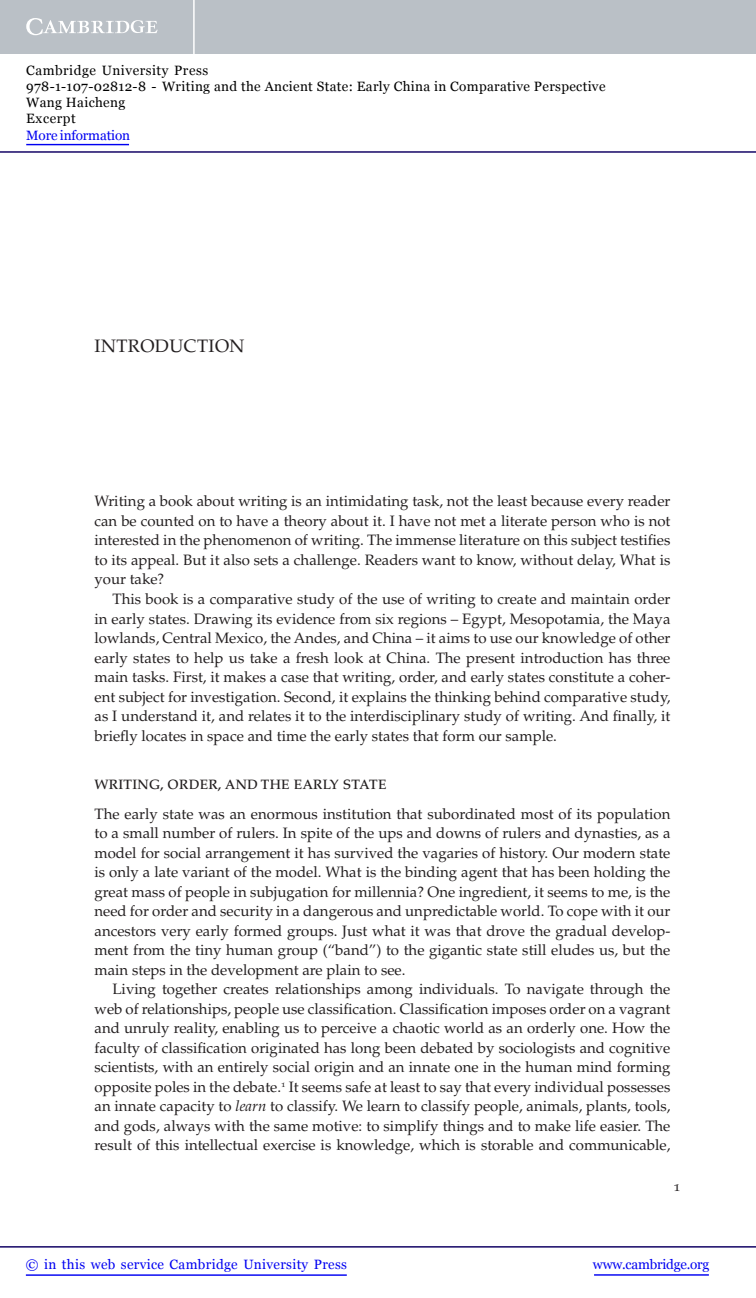
<style>
.page{position:relative;width:756px;height:1298px;background:#fff}
.page>*{position:absolute;margin:0;border:0;box-sizing:border-box;transform-origin:0 0}
.t1{font:18px "Palatino LT Std";letter-spacing:.025em;color:#231f20}
.t2{font:15px/19.5px "Palatino LT Std";color:#231f20;text-align:justify}
.t3{font:14.25px "Palatino LT Std";color:#231f20}
.t4{font:13.5px/16.2px "Georgia";letter-spacing:.025em;color:#000}
.t5{font:13.5px "Georgia";letter-spacing:.025em;color:#0000f1}
.t6{font:500 13.5px "Palatino LT Std";letter-spacing:.025em;color:#231f20}
.t7{font:13.5px "Georgia";letter-spacing:-.015em;color:#0000f1}
.t8{font:13.5px "Georgia";letter-spacing:-.01em;color:#0000f1}
.s1{font-style:italic}
</style>
<div class="page">
<div style="left:0;top:0;width:756px;height:54px;background:#bac0c6"></div>
<svg style="left:26px;top:18px;width:132px;height:17px"></svg>
<hr style="left:193px;top:0;width:2px;height:54px;background:#fff">
<hr style="left:0;top:151px;width:756px;height:2px;background:#150666">
<hr style="left:594px;top:1274px;width:115px;height:1px;background:#0000f1">
<hr style="left:0;top:1246px;width:756px;height:1px;background:#150666">
<hr style="left:26px;top:1274px;width:321px;height:1px;background:#0000f1">
<hr style="left:26px;top:144px;width:103px;height:1px;background:#0000f1">
<p class="t4" style="left:26px;top:62px;width:581px">Cambridge University Press<br>978-1-107-02812-8 - Writing and the Ancient State: Early China in Comparative Perspective Wang Haicheng<br>Excerpt</p>
<p class="t8" style="left:26px;top:127px;width:105px">More information</p>
<p class="t1" style="left:94px;top:339px;width:152px">INTRODUCTION</p>
<p class="t2" style="left:94px;top:493px;width:578px">Writing a book about writing is an intimidating task, not the least because every reader can be counted on to have a theory about it. I have not met a literate person who is not interested in the phenomenon of writing. The immense literature on this subject testifies to its appeal. But it also sets a challenge. Readers want to know, without delay, What is your take?</p>
<p class="t2" style="left:94px;top:591px;width:578px;text-indent:18px">This book is a comparative study of the use of writing to create and maintain order in early states. Drawing its evidence from six regions – Egypt, Mesopotamia, the Maya lowlands, Central Mexico, the Andes, and China – it aims to use our knowledge of other early states to help us take a fresh look at China. The present introduction has three main tasks. First, it makes a case that writing, order, and early states constitute a coher&shy;ent subject for investigation. Second, it explains the thinking behind comparative study, as I understand it, and relates it to the interdisciplinary study of writing. And finally, it briefly locates in space and time the early states that form our sample.</p>
<p class="t6" style="left:94px;top:779px;width:294px">WRITING, ORDER, AND THE EARLY STATE</p>
<p class="t2" style="left:94px;top:805px;width:578px">The early state was an enormous institution that subordinated most of its population to a small number of rulers. In spite of the ups and downs of rulers and dynasties, as a model for social arrangement it has survived the vagaries of history. Our modern state is only a late variant of the model. What is the binding agent that has been holding the great mass of people in subjugation for millennia? One ingredient, it seems to me, is the need for order and security in a dangerous and unpredictable world. To cope with it our ancestors very early formed groups. Just what it was that drove the gradual develop&shy;ment from the tiny human group (“band”) to the gigantic state still eludes us, but the main steps in the development are plain to see.</p>
<p class="t2" style="left:94px;top:981px;width:578px;text-indent:18px">Living together creates relationships among individuals. To navigate through the web of relationships, people use classification. Classification imposes order on a vagrant and unruly reality, enabling us to perceive a chaotic world as an orderly one. How the faculty of classification originated has long been debated by sociologists and cognitive scientists, with an entirely social origin and an innate one in the human mind forming opposite poles in the debate. <sup>1</sup> It seems safe at least to say that every individual possesses an innate capacity to <span class="s1">learn</span> to classify. We learn to classify people, animals, plants, tools, and gods, always with the same motive: to simplify things and to make life easier. The result of this intellectual exercise is knowledge, which is storable and communicable,</p>
<p class="t3" style="left:674px;top:1181px;width:9px">1</p>
<p class="t5" style="left:26px;top:1256px;width:323px">© in this web service Cambridge University Press</p>
<p class="t7" style="left:593px;top:1256px;width:118px">www.cambridge.org</p>
</div>
